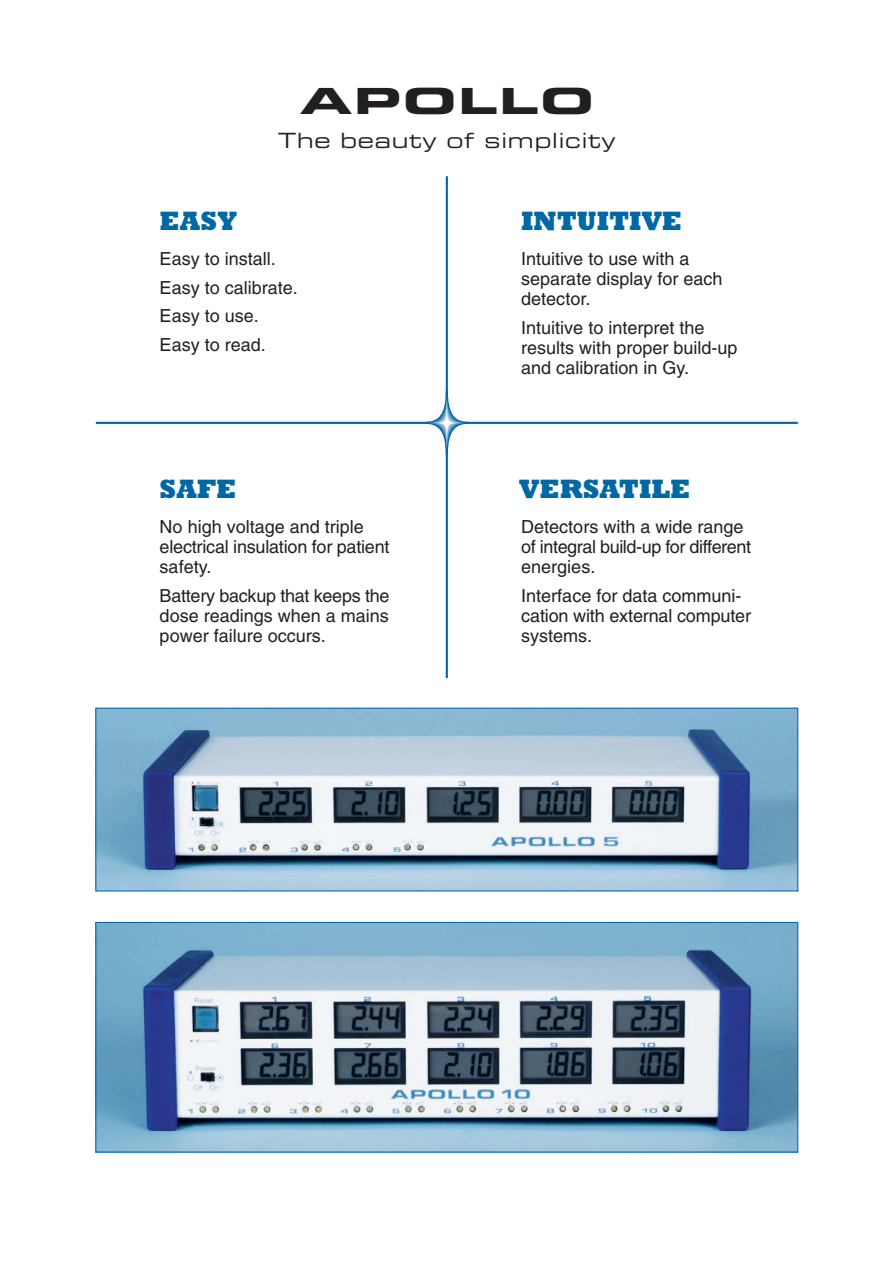
<style>
.page{position:relative;width:893px;height:1263px;background:#fff}
.page>*{position:absolute;margin:0;border:0;box-sizing:border-box;transform-origin:0 0}
.t1{font:36px "Eurostile Bold Extended Two";letter-spacing:.04em;color:#231f20;scale:1.33 1}
.t2{font:800 27px "Rockwell";color:#0068a5}
.t3{font:21px "Eurostile Extended Two";letter-spacing:.04em;color:#231f20}
.t4{font:18px/20.1px "Helvetica";color:#231f20}
</style>
<div class="page">
<hr style="left:96px;top:422px;width:701px;height:2px;background:#0068a5">
<hr style="left:446px;top:176px;width:2px;height:502px;background:#0068a5">
<div style="left:425px;top:391px;width:43px;height:64px;background:#fff;border-radius:50%"></div>
<svg style="left:427px;top:393px;width:39px;height:60px"></svg>
<svg style="left:430px;top:395px;width:34px;height:55px"></svg>
<svg style="left:432px;top:397px;width:29px;height:51px"></svg>
<svg style="left:434px;top:399px;width:25px;height:47px"></svg>
<img style="left:97px;top:924px;width:699px;height:227px">
<div style="left:95px;top:922px;width:703px;height:231px;border:1px solid #0068a5"></div>
<img style="left:97px;top:710px;width:699px;height:180px">
<div style="left:95px;top:708px;width:703px;height:184px;border:1px solid #0068a5"></div>
<h1 class="t1" style="left:300px;top:88px;width:222px">APOLLO</h1>
<p class="t3" style="left:278px;top:133px;width:339px">The beauty of simplicity</p>
<h2 class="t2" style="left:160px;top:211px;width:79px">EASY</h2>
<p class="t4" style="left:160px;top:246px;width:140px;line-height:28.7px">Easy to install.<br>Easy to calibrate.<br>Easy to use.<br>Easy to read.</p>
<h2 class="t2" style="left:160px;top:479px;width:78px">SAFE</h2>
<p class="t4" style="left:160px;top:518px;width:231px">No high voltage and triple electrical insulation for patient safety.</p>
<p class="t4" style="left:160px;top:587px;width:231px;text-align:justify">Battery backup that keeps the dose readings when a mains power failure occurs.</p>
<h2 class="t2" style="left:521px;top:211px;width:162px">INTUITIVE</h2>
<p class="t4" style="left:521px;top:250px;width:203px">Intuitive to use with a separate display for each detector.</p>
<p class="t4" style="left:521px;top:319px;width:218px">Intuitive to interpret the results with proper build-up and calibration in Gy.</p>
<h2 class="t2" style="left:519px;top:479px;width:173px">VERSATILE</h2>
<p class="t4" style="left:521px;top:518px;width:231px">Detectors with a wide range of integral build-up for different energies.</p>
<p class="t4" style="left:521px;top:587px;width:231px">Interface for data communi&shy;cation with external computer systems.</p>
</div>
